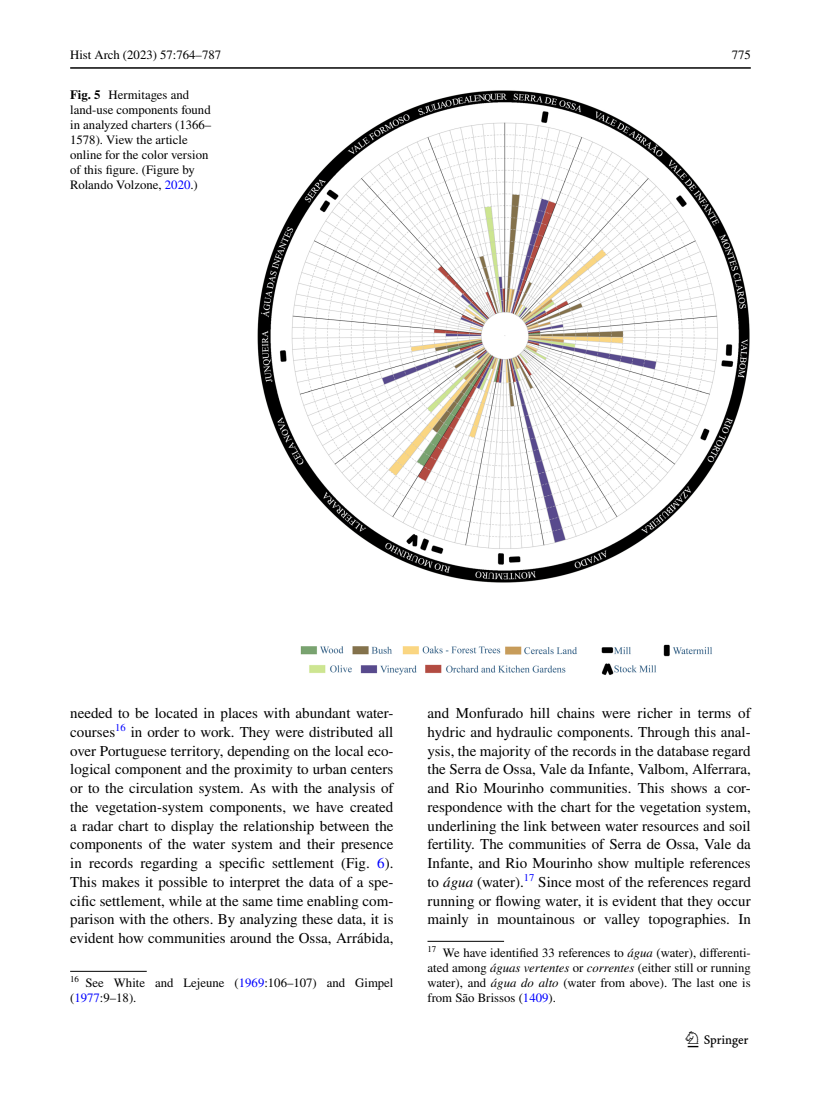
<style>
.page{position:relative;width:821px;height:1106px;background:#fff}
.page>*{position:absolute;margin:0;border:0;box-sizing:border-box;transform-origin:0 0}
.t1{font:22.5px "Springnew Regular 2";color:#000}
.t2{font:15px/18.8px "STIX";color:#000;text-align:justify}
.t3{font:12.75px/15px "STIX";color:#000}
.s1{font-weight:700}
.s2{color:#00f}
.s3{font-style:italic}
</style>
<div class="page">
<hr style="left:70px;top:67px;width:680px;height:2px;background:#000">
<img style="left:257px;top:90px;width:493px;height:585px">
<hr style="left:70px;top:970px;width:77px;height:1px;background:#000">
<hr style="left:427px;top:940px;width:77px;height:1px;background:#000">
<p class="t3" style="left:70px;top:48px;width:152px">Hist Arch (2023) 57:764–787</p>
<p class="t3" style="left:731px;top:49px;width:21px">775</p>
<p class="t3" style="left:70px;top:88px;width:143px"><span class="s1">Fig. 5</span> Hermitages and land-use components found in analyzed charters (1366–<br>1578). View the article online for the color version of this figure. (Figure by<br>Rolando Volzone, <span class="s2">2020</span>.)</p>
<p class="t2" style="left:70px;top:704px;width:325px">needed to be located in places with abundant water&shy;courses<sup>16</sup> in order to work. They were distributed all over Portuguese territory, depending on the local eco&shy;logical component and the proximity to urban centers or to the circulation system. As with the analysis of the vegetation-system components, we have created a radar chart to display the relationship between the components of the water system and their presence in records regarding a specific settlement (Fig. <span class="s2">6</span>).<br>This makes it possible to interpret the data of a spe&shy;cific settlement, while at the same time enabling com&shy;parison with the others. By analyzing these data, it is evident how communities around the Ossa, Arrábida,</p>
<p class="t2" style="left:427px;top:704px;width:325px">and Monfurado hill chains were richer in terms of hydric and hydraulic components. Through this anal&shy;ysis, the majority of the records in the database regard the Serra de Ossa, Vale da Infante, Valbom, Alferrara, and Rio Mourinho communities. This shows a cor&shy;respondence with the chart for the vegetation system, underlining the link between water resources and soil fertility. The communities of Serra de Ossa, Vale da Infante, and Rio Mourinho show multiple references to <span class="s3">água</span> (water).<sup>17</sup> Since most of the references regard running or flowing water, it is evident that they occur mainly in mountainous or valley topographies. In</p>
<p class="t3" style="left:427px;top:945px;width:325px;text-align:justify"><sup>17</sup> We have identified 33 references to <span class="s3">água</span> (water), differenti&shy;ated among <span class="s3">águas vertentes</span> or <span class="s3">correntes</span> (either still or running water), and <span class="s3">água do alto</span> (water from above). The last one is from São Brissos (<span class="s2">1409</span>).</p>
<p class="t3" style="left:70px;top:975px;width:325px"><sup>16</sup> See White and Lejeune (<span class="s2">1969</span>:106–107) and Gimpel (<span class="s2">1977</span>:9–18).</p>
<h1 class="t1" style="left:687px;top:1031px;width:62px">1 3</h1>
</div>
